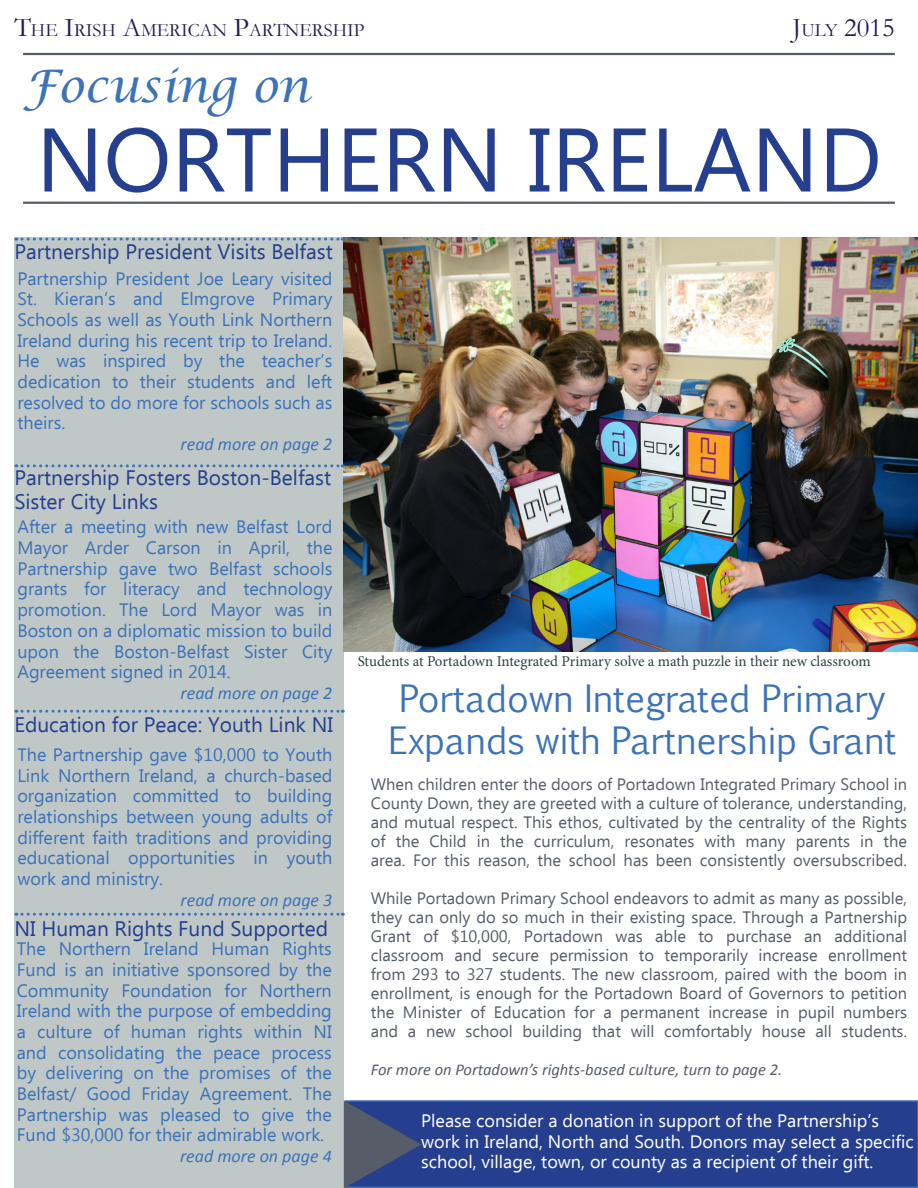
<style>
.page{position:relative;width:918px;height:1188px;background:#fff}
.page>*{position:absolute;margin:0;border:0;box-sizing:border-box;transform-origin:0 0}
.t1{font:90px "Ebrima";color:#253f8e}
.t2{font:italic 45px "Lucida Calligraphy";color:#3c72b8}
.t3{font:36px/41.4px "Euphemia CAS";color:#3c72b8}
.t4{font:27px "Garamond";color:#221c4f}
.t5{font:21px/24.2px "Ebrima";color:#253f8e}
.t6{font:18.9px "Garamond";color:#221c4f}
.t7{font:18px/20.7px "Ebrima";color:#3c72b8;text-align:justify}
.t8{font:18px/20.7px "Ebrima";color:#fff}
.t9{font:italic 18px "Calibri";color:#3c72b8}
.t10{font:16.5px/19px "Ebrima";color:#575d68;text-align:justify}
.t11{font:italic 16.5px "Calibri";color:#575d68}
.t12{font:15px "Minion Pro";color:#314043}
.s1{font-size:27px}
.s2{font-size:18.9px}
</style>
<div class="page">
<div style="left:14px;top:238px;width:330px;height:950px;background:#c0c8c7"></div>
<hr style="left:23px;top:53px;width:872px;height:2px;background:#575d68">
<hr style="left:23px;top:202px;width:872px;height:2px;background:#575d68">
<img style="left:344px;top:238px;width:574px;height:414px">
<svg style="left:16px;top:464px;width:327px;height:3px"></svg>
<svg style="left:16px;top:710px;width:327px;height:3px"></svg>
<svg style="left:16px;top:913px;width:327px;height:3px"></svg>
<svg style="left:16px;top:238px;width:327px;height:3px"></svg>
<div style="left:345px;top:1101px;width:573px;height:86px;background:#253f8e"></div>
<div style="left:345px;top:1100px;width:573px;height:88px;border:2px solid #3c72b8"></div>
<svg style="left:344px;top:1101px;width:77px;height:87px"></svg>
<p class="t6" style="left:14px;top:17px;width:351px"><span class="s1">T</span>HE <span class="s1">I</span>RISH <span class="s1">A</span>MERICAN <span class="s1">P</span>ARTNERSHIP</p>
<p class="t4" style="left:792px;top:9px;width:104px">J<span class="s2">ULY</span> 2015</p>
<p class="t2" style="left:23px;top:59px;width:288px">Focusing on</p>
<p class="t1" style="left:36px;top:96px;width:847px">NORTHERN IRELAND</p>
<p class="t5" style="left:14px;top:241px;width:320px">Partnership President Visits Belfast</p>
<p class="t7" style="left:17px;top:269px;width:317px">Partnership President Joe Leary visited St. Kieran’s and Elmgrove Primary Schools as well as Youth Link Northern Ireland during his recent trip to Ireland.<br>He was inspired by the teacher’s dedication to their students and left resolved to do more for schools such as theirs.</p>
<p class="t9" style="left:181px;top:432px;width:153px">read more on page 2</p>
<p class="t5" style="left:14px;top:467px;width:318px">Partnership Fosters Boston-Belfast<br>Sister City Links</p>
<p class="t7" style="left:17px;top:518px;width:317px">After a meeting with new Belfast Lord Mayor Arder Carson in April, the Partnership gave two Belfast schools grants for literacy and technology promotion. The Lord Mayor was in Boston on a diplomatic mission to build upon the Boston-Belfast Sister City Agreement signed in 2014.</p>
<p class="t9" style="left:181px;top:681px;width:153px">read more on page 2</p>
<p class="t5" style="left:14px;top:714px;width:320px">Education for Peace: Youth Link NI</p>
<p class="t7" style="left:17px;top:745px;width:317px">The Partnership gave $10,000 to Youth Link Northern Ireland, a church-based organization committed to building relationships between young adults of different faith traditions and providing educational opportunities in youth work and ministry.</p>
<p class="t9" style="left:181px;top:888px;width:153px">read more on page 3</p>
<p class="t7" style="left:17px;top:940px;width:317px">The Northern Ireland Human Rights Fund is an initiative sponsored by the Community Foundation for Northern Ireland with the purpose of embedding a culture of human rights within NI and consolidating the peace process by delivering on the promises of the Belfast/ Good Friday Agreement. The Partnership was pleased to give the Fund $30,000 for their admirable work.</p>
<p class="t9" style="left:180px;top:1144px;width:153px">read more on page 4</p>
<p class="t5" style="left:14px;top:918px;width:315px">NI Human Rights Fund Supported</p>
<p class="t12" style="left:358px;top:651px;width:515px">Students at Portadown Integrated Primary solve a math puzzle in their new classroom</p>
<p class="t3" style="left:389px;top:678px;width:510px">Portadown Integrated Primary<br>Expands with Partnership Grant</p>
<p class="t10" style="left:371px;top:776px;width:538px">When children enter the doors of Portadown Integrated Primary School in County Down, they are greeted with a culture of tolerance, understanding, and mutual respect. This ethos, cultivated by the centrality of the Rights of the Child in the curriculum, resonates with many parents in the area. For this reason, the school has been consistently oversubscribed.</p>
<p class="t10" style="left:371px;top:890px;width:538px">While Portadown Primary School endeavors to admit as many as possible, they can only do so much in their existing space. Through a Partnership Grant of $10,000, Portadown was able to purchase an additional classroom and secure permission to temporarily increase enrollment from 293 to 327 students. The new classroom, paired with the boom in enrollment, is enough for the Portadown Board of Governors to petition the Minister of Education for a permanent increase in pupil numbers and a new school building that will comfortably house all students.</p>
<p class="t11" style="left:371px;top:1058px;width:413px">For more on Portadown’s rights-based culture, turn to page 2.</p>
<p class="t8" style="left:421px;top:1111px;width:494px">Please consider a donation in support of the Partnership’s work in Ireland, North and South. Donors may select a specific school, village, town, or county as a recipient of their gift.</p>
</div>
